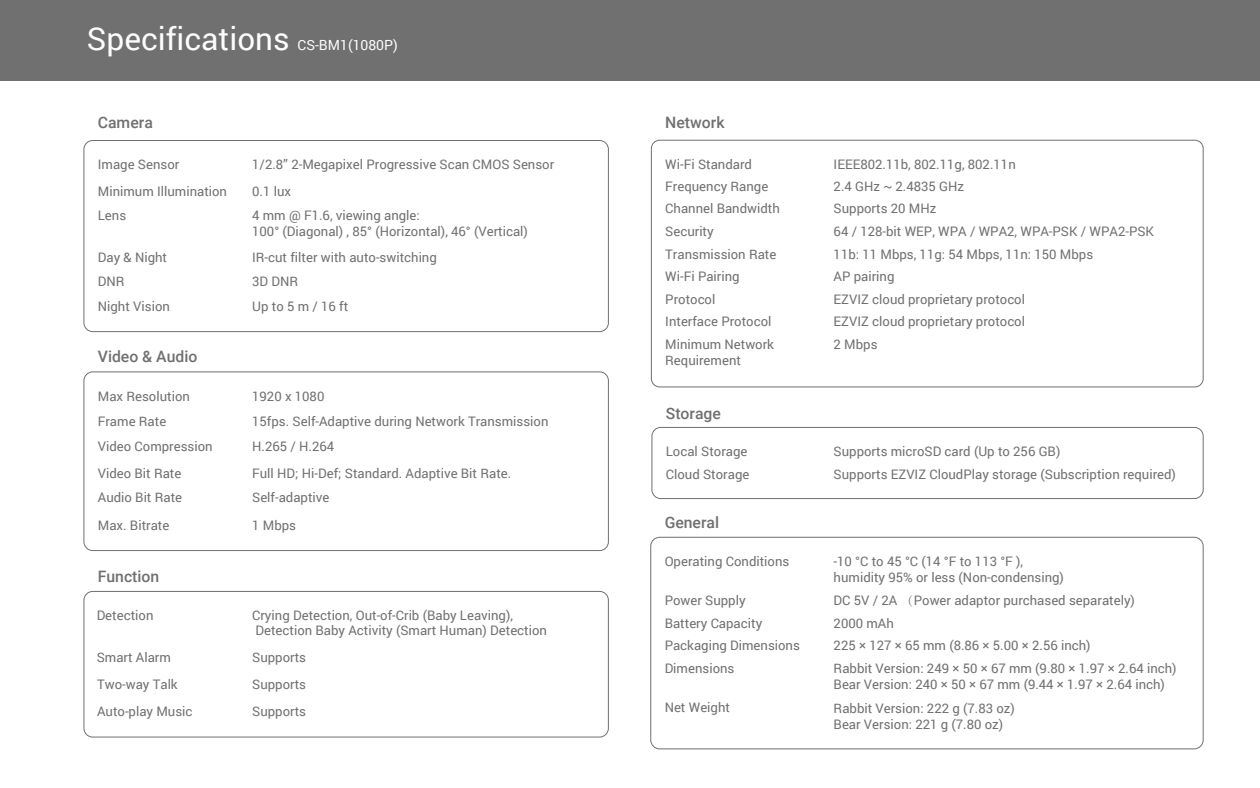
<style>
.page{position:relative;width:1260px;height:788px;background:#fff}
.page>*{position:absolute;margin:0;border:0;box-sizing:border-box;transform-origin:0 0}
.t1{font:31.5px "Roboto";color:#fcfdfd}
.t2{font:500 15.75px "Roboto";color:#717071}
.t3{font:14px "Roboto";color:#fcfdfd}
.t4{font:13.12px/15.8px "Roboto";color:#717071}
.s1{font-family:"Adobe Song Std";font-weight:300}
</style>
<div class="page">
<div style="left:0;top:0;width:1260px;height:80px;background:#717071"></div>
<div style="left:84px;top:591px;width:525px;height:146px;border:1px solid #717071;border-radius:9px"></div>
<div style="left:83px;top:371px;width:526px;height:180px;border:1px solid #717071;border-radius:9px"></div>
<div style="left:651px;top:140px;width:553px;height:247px;border:1px solid #717071;border-radius:8px"></div>
<div style="left:83px;top:140px;width:526px;height:192px;border:1px solid #717071;border-radius:9px"></div>
<div style="left:651px;top:427px;width:553px;height:72px;border:1px solid #717071;border-radius:9px"></div>
<div style="left:650px;top:536px;width:554px;height:213px;border:1px solid #717071;border-radius:9px"></div>
<h1 class="t1" style="left:87px;top:16px;width:204px">Specifications</h1>
<p class="t3" style="left:297px;top:35px;width:102px">CS-BM1(1080P)</p>
<p class="t2" style="left:98px;top:112px;width:57px">Camera</p>
<p class="t4" style="left:98px;top:155px;width:83px">Image Sensor</p>
<p class="t4" style="left:252px;top:155px;width:304px">1/2.8” 2-Megapixel Progressive Scan CMOS Sensor</p>
<p class="t4" style="left:98px;top:182px;width:131px">Minimum Illumination</p>
<p class="t4" style="left:252px;top:182px;width:40px">0.1 lux</p>
<p class="t4" style="left:98px;top:207px;width:30px">Lens</p>
<p class="t4" style="left:252px;top:207px;width:277px">4 mm @ F1.6, viewing angle:<br>100° (Diagonal) , 85° (Horizontal), 46° (Vertical)</p>
<p class="t4" style="left:98px;top:249px;width:71px">Day &amp; Night</p>
<p class="t4" style="left:252px;top:249px;width:186px">IR-cut filter with auto-switching</p>
<p class="t4" style="left:98px;top:273px;width:28px">DNR</p>
<p class="t4" style="left:252px;top:273px;width:48px">3D DNR</p>
<p class="t4" style="left:98px;top:297px;width:74px">Night Vision</p>
<p class="t4" style="left:252px;top:297px;width:98px">Up to 5 m / 16 ft</p>
<p class="t2" style="left:98px;top:345px;width:101px">Video &amp; Audio</p>
<p class="t4" style="left:98px;top:388px;width:94px">Max Resolution</p>
<p class="t4" style="left:252px;top:388px;width:74px">1920 x 1080</p>
<p class="t4" style="left:98px;top:412px;width:70px">Frame Rate</p>
<p class="t4" style="left:252px;top:412px;width:298px">15fps. Self-Adaptive during Network Transmission</p>
<p class="t4" style="left:98px;top:432px;width:116px;line-height:27px">Video Compression<br>Video Bit Rate</p>
<p class="t4" style="left:252px;top:438px;width:84px">H.265 / H.264</p>
<p class="t4" style="left:252px;top:465px;width:261px">Full HD; Hi-Def; Standard. Adaptive Bit Rate.</p>
<p class="t4" style="left:98px;top:489px;width:86px">Audio Bit Rate</p>
<p class="t4" style="left:252px;top:489px;width:79px">Self-adaptive</p>
<p class="t4" style="left:98px;top:516px;width:73px">Max. Bitrate</p>
<p class="t4" style="left:252px;top:516px;width:45px">1 Mbps</p>
<p class="t2" style="left:98px;top:565px;width:63px">Function</p>
<p class="t4" style="left:97px;top:606px;width:58px">Detection</p>
<p class="t4" style="left:252px;top:606px;width:296px">Crying Detection, Out-of-Crib (Baby Leaving),<br>Detection Baby Activity (Smart Human) Detection</p>
<p class="t4" style="left:97px;top:643px;width:83px;line-height:27.2px">Smart Alarm<br>Two-way Talk</p>
<p class="t4" style="left:252px;top:649px;width:55px">Supports</p>
<p class="t4" style="left:252px;top:676px;width:55px">Supports</p>
<p class="t4" style="left:97px;top:702px;width:97px">Auto-play Music</p>
<p class="t4" style="left:252px;top:702px;width:55px">Supports</p>
<p class="t2" style="left:665px;top:112px;width:61px">Network</p>
<p class="t4" style="left:665px;top:156px;width:88px">Wi-Fi Standard</p>
<p class="t4" style="left:834px;top:156px;width:184px">IEEE802.11b, 802.11g, 802.11n</p>
<p class="t4" style="left:665px;top:177px;width:105px">Frequency Range</p>
<p class="t4" style="left:834px;top:177px;width:132px">2.4 GHz ~ 2.4835 GHz</p>
<p class="t4" style="left:665px;top:200px;width:116px">Channel Bandwidth</p>
<p class="t4" style="left:834px;top:200px;width:104px">Supports 20 MHz</p>
<p class="t4" style="left:665px;top:219px;width:113px;line-height:22.7px">Security<br>Transmission Rate</p>
<p class="t4" style="left:834px;top:223px;width:322px">64 / 128-bit WEP, WPA / WPA2, WPA-PSK / WPA2-PSK</p>
<p class="t4" style="left:834px;top:245px;width:261px">11b: 11 Mbps, 11g: 54 Mbps, 11n: 150 Mbps</p>
<p class="t4" style="left:665px;top:268px;width:76px">Wi-Fi Pairing</p>
<p class="t4" style="left:834px;top:268px;width:62px">AP pairing</p>
<p class="t4" style="left:665px;top:287px;width:108px;line-height:22.8px">Protocol<br>Interface Protocol</p>
<p class="t4" style="left:834px;top:290px;width:193px">EZVIZ cloud proprietary protocol</p>
<p class="t4" style="left:834px;top:313px;width:193px">EZVIZ cloud proprietary protocol</p>
<p class="t4" style="left:665px;top:336px;width:110px">Minimum Network<br>Requirement</p>
<p class="t4" style="left:834px;top:336px;width:45px">2 Mbps</p>
<p class="t2" style="left:666px;top:402px;width:57px">Storage</p>
<p class="t4" style="left:666px;top:443px;width:83px">Local Storage</p>
<p class="t4" style="left:834px;top:443px;width:228px">Supports microSD card (Up to 256 GB)</p>
<p class="t4" style="left:666px;top:466px;width:85px">Cloud Storage</p>
<p class="t4" style="left:834px;top:466px;width:344px">Supports EZVIZ CloudPlay storage (Subscription required)</p>
<p class="t2" style="left:665px;top:511px;width:56px">General</p>
<p class="t4" style="left:665px;top:553px;width:126px">Operating Conditions</p>
<p class="t4" style="left:834px;top:553px;width:232px">-10 °C to 45 °C (14 °F to 113 °F ), humidity 95% or less (Non-condensing)</p>
<p class="t4" style="left:665px;top:592px;width:82px">Power Supply</p>
<p class="t4" style="left:834px;top:592px;width:303px">DC 5V / 2A <span class="s1">（</span>Power adaptor purchased separately)</p>
<p class="t4" style="left:665px;top:614px;width:99px">Battery Capacity</p>
<p class="t4" style="left:834px;top:614px;width:62px">2000 mAh</p>
<p class="t4" style="left:665px;top:659px;width:71px">Dimensions</p>
<p class="t4" style="left:834px;top:659px;width:345px">Rabbit Version: 249 × 50 × 67 mm (9.80 × 1.97 × 2.64 inch)<br>Bear Version: 240 × 50 × 67 mm (9.44 × 1.97 × 2.64 inch)</p>
<p class="t4" style="left:665px;top:637px;width:137px">Packaging Dimensions</p>
<p class="t4" style="left:834px;top:637px;width:259px">225 × 127 × 65 mm (8.86 × 5.00 × 2.56 inch)</p>
<p class="t4" style="left:665px;top:699px;width:67px">Net Weight</p>
<p class="t4" style="left:834px;top:700px;width:183px">Rabbit Version: 222 g (7.83 oz)<br>Bear Version: 221 g (7.80 oz)</p>
</div>
